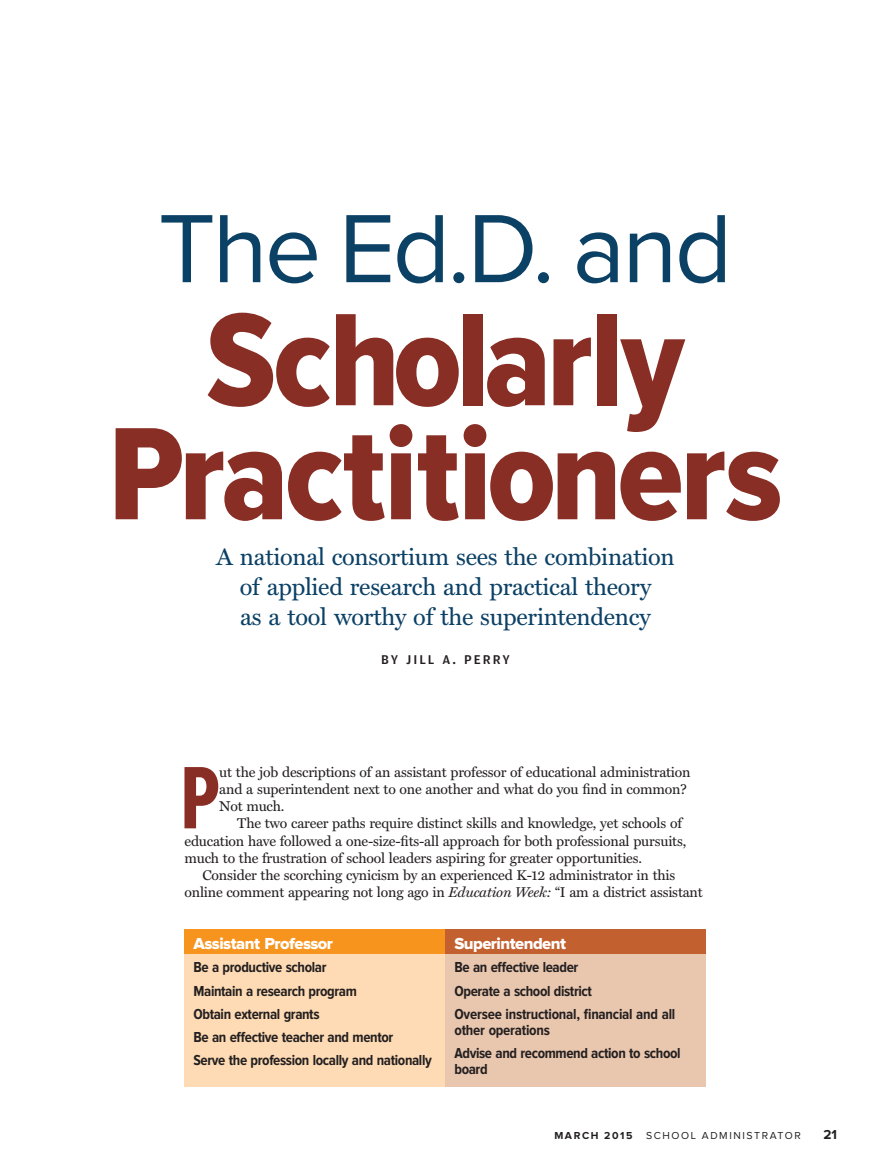
<style>
.page{position:relative;width:891px;height:1175px;background:#fff}
.page>*{position:absolute;margin:0;border:0;box-sizing:border-box;transform-origin:0 0}
.t1{font:136.5px/114px "Proxima Nova Cond Extrabld";letter-spacing:-.025em;color:#892e25;text-align:center}
.t2{font:100.5px "Proxima Nova";letter-spacing:-.03em;color:#0c4166}
.t3{font:700 91.8px "Proxima Nova Ex Cn";color:#892e25}
.t4{font:24px/30px "Miller Text";letter-spacing:-.01em;color:#0c4166;text-align:center}
.t5{font:16.5px "Proxima Nova Extrabld";letter-spacing:-.03em;color:#fff}
.t6{font:700 15px/23.2px "Proxima Nova Cond";letter-spacing:-.025em;color:#231f20}
.t7{font:14.25px/17.2px "Miller Text";letter-spacing:-.015em;color:#231f20}
.t8{font:500 13.5px "Amplitude";letter-spacing:.15em;color:#231f20}
.t9{font:700 13.5px "Proxima Nova";color:#231f20}
.t10{font:10.5px "Proxima Nova";letter-spacing:.15em;color:#231f20}
.t11{font:700 10.5px "Proxima Nova";letter-spacing:.15em;color:#231f20}
.s1{font-style:italic}
</style>
<div class="page">
<div style="left:184px;top:929px;width:262px;height:25px;background:#f7941e"></div>
<div style="left:446px;top:929px;width:260px;height:25px;background:#c3602f"></div>
<div style="left:184px;top:954px;width:262px;height:133px;background:#fedbb4"></div>
<div style="left:446px;top:954px;width:260px;height:133px;background:#e9c6ae"></div>
<h2 class="t2" style="left:158px;top:203px;width:576px">The Ed.D. and</h2>
<h1 class="t1" style="left:108px;top:307px;width:676px">Scholarly<br>Practitioners</h1>
<h3 class="t4" style="left:216px;top:542px;width:460px">A national consortium sees the combination of applied research and practical theory<br>as a tool worthy of the superintendency</h3>
<p class="t8" style="left:381px;top:652px;width:130px">BY JILL A. PERRY</p>
<h3 class="t3" style="left:180px;top:747px;width:42px">P</h3>
<p class="t7" style="left:219px;top:763px;width:473px">ut the job descriptions of an assistant professor of educational administration and a superintendent next to one another and what do you find in common?<br>Not much.</p>
<p class="t7" style="left:185px;top:815px;width:503px;text-indent:53px">The two career paths require distinct skills and knowledge, yet schools of education have followed a one-size-fits-all approach for both professional pursuits, much to the frustration of school leaders aspiring for greater opportunities.</p>
<p class="t7" style="left:185px;top:867px;width:520px;text-indent:18px">Consider the scorching cynicism by an experienced K-12 administrator in this online comment appearing not long ago in <span class="s1">Education Week:</span> “I am a district assistant</p>
<p class="t5" style="left:194px;top:935px;width:141px">Assistant Professor</p>
<p class="t5" style="left:454px;top:935px;width:113px">Superintendent</p>
<p class="t6" style="left:194px;top:956px;width:240px">Be a productive scholar<br>Maintain a research program<br>Obtain external grants<br>Be an effective teacher and mentor<br>Serve the profession locally and nationally</p>
<p class="t6" style="left:454px;top:956px;width:222px">Be an effective leader<br>Operate a school district<br>Oversee instructional, financial and all</p>
<p class="t6" style="left:454px;top:1018px;width:228px">other operations<br>Advise and recommend action to school</p>
<p class="t6" style="left:454px;top:1057px;width:35px">board</p>
<p class="t11" style="left:554px;top:1130px;width:80px">MARCH 2015</p>
<p class="t10" style="left:646px;top:1130px;width:156px">SCHOOL ADMINISTRATOR</p>
<p class="t9" style="left:823px;top:1128px;width:15px">21</p>
</div>
